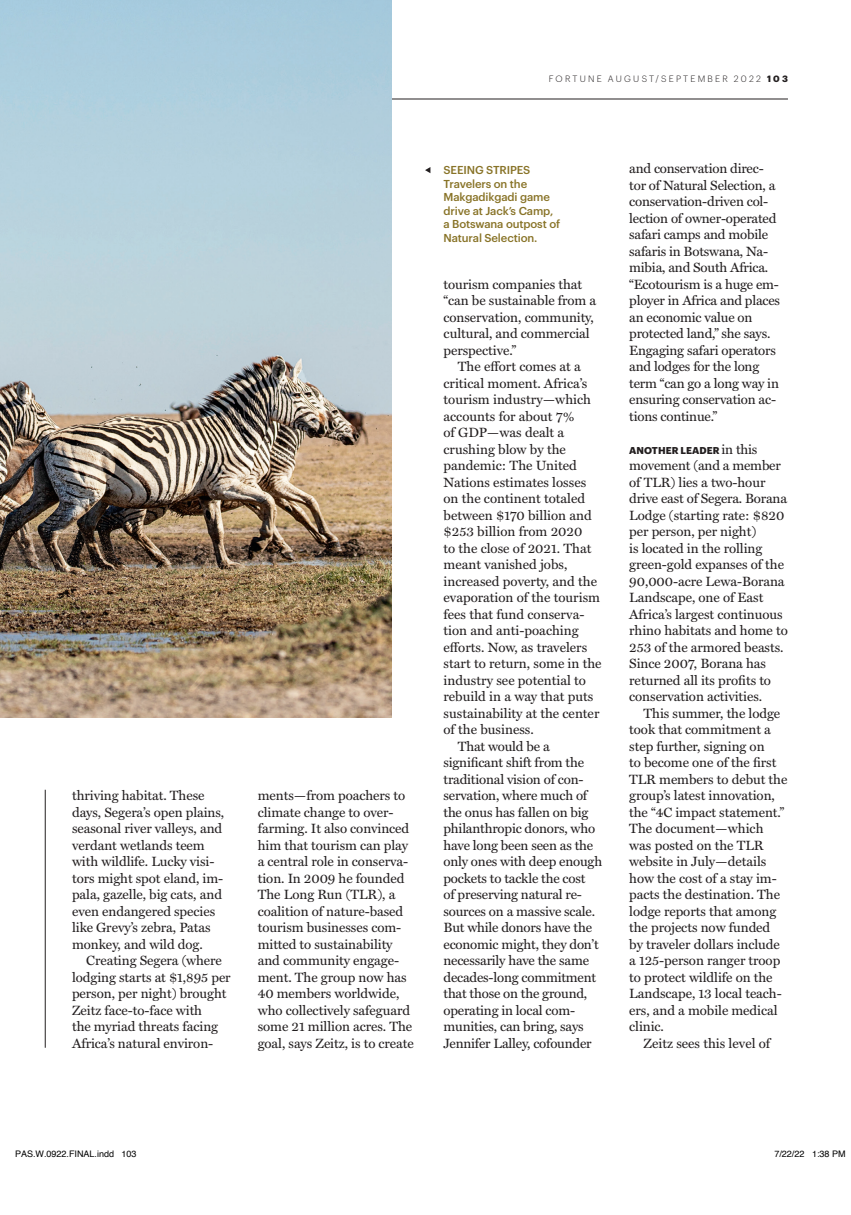
<style>
.page{position:relative;width:851px;height:1215px;background:#fff}
.page>*{position:absolute;margin:0;border:0;box-sizing:border-box;transform-origin:0 0}
.FP_Text{font:13.5px/16.5px "Miller Text";letter-spacing:-.005em;color:#231f20}
.FP_Text_no_indent{font:13.5px/16.5px "Miller Text";letter-spacing:-.005em;color:#231f20}
.FP_Passions_caption{font:500 11.25px/13.5px "Graphik";letter-spacing:-.01em;color:#887327}
.FP_Text_no_indent-2{font:700 9.75px "Graphik";letter-spacing:.005em;color:#231f20}
.t1{font:9px "Helvetica";color:#000}
.FP_Folio_Dateline_pl{font:300 9px "Graphik";letter-spacing:.245em;color:#231f20}
.s1{font-weight:700}
.s2{font-family:"Miller Text";font-weight:400;font-size:13.5px}
</style>
<div class="page">
<hr style="left:72px;top:99px;width:716px;height:1px;background:#231f20">
<hr style="left:45px;top:790px;width:1px;height:258px;background:#231f20">
<img style="left:0;top:0;width:392px;height:718px">
<svg style="left:425px;top:167px;width:5px;height:6px"></svg>
<p class="FP_Folio_Dateline_pl" style="left:548px;top:73px;width:241px">FORTUNE AUGUST/SEPTEMBER 2022 <span class="s1">103</span></p>
<p class="FP_Text" style="left:72px;top:788px;width:154px">thriving habitat. These days, Segera’s open plains, seasonal river valleys, and verdant wetlands teem with wildlife. Lucky visi&shy;tors might spot eland, im&shy;pala, gazelle, big cats, and even endangered species like Grevy’s zebra, Patas monkey, and wild dog.</p>
<p class="FP_Text" style="left:72px;top:953px;width:160px;text-indent:14px">Creating Segera (where lodging starts at $1,895 per person, per night) brought<br>Zeitz face-to-face with<br>the myriad threats facing<br>Africa’s natural environ-</p>
<p class="FP_Text" style="left:258px;top:788px;width:158px">ments—from poachers to climate change to over&shy;farming. It also convinced him that tourism can play a central role in conserva&shy;tion. In 2009 he founded<br>The Long Run (TLR), a coalition of nature-based tourism businesses com&shy;mitted to sustainability and community engage&shy;ment. The group now has<br>40 members worldwide, who collectively safeguard some 21 million acres. The goal, says Zeitz, is to create</p>
<p class="FP_Passions_caption" style="left:443px;top:162px;width:118px">SEEING STRIPES<br>Travelers on the<br>Makgadikgadi game drive at Jack’s Camp, a Botswana outpost of<br>Natural Selection.</p>
<p class="FP_Text" style="left:443px;top:276px;width:154px">tourism companies that “can be sustainable from a conservation, community, cultural, and commercial perspective.”</p>
<p class="FP_Text" style="left:443px;top:359px;width:160px;text-indent:14px">The effort comes at a critical moment. Africa’s tourism industry—which accounts for about 7%<br>of GDP—was dealt a crushing blow by the pandemic: The United<br>Nations estimates losses on the continent totaled between $170 billion and $253 billion from 2020<br>to the close of 2021. That meant vanished jobs, increased poverty, and the evaporation of the tourism fees that fund conserva&shy;tion and anti-poaching efforts. Now, as travelers start to return, some in the industry see potential to rebuild in a way that puts sustainability at the center of the business.</p>
<p class="FP_Text" style="left:443px;top:738px;width:160px;text-indent:14px">That would be a significant shift from the traditional vision of con&shy;servation, where much of the onus has fallen on big philanthropic donors, who have long been seen as the only ones with deep enough pockets to tackle the cost<br>of preserving natural re&shy;sources on a massive scale.<br>But while donors have the economic might, they don’t necessarily have the same decades-long commitment that those on the ground, operating in local com&shy;munities, can bring, says<br>Jennifer Lalley, cofounder</p>
<p class="FP_Text" style="left:629px;top:161px;width:152px">and conservation direc&shy;tor of Natural Selection, a conservation-driven col&shy;lection of owner-operated safari camps and mobile safaris in Botswana, Na&shy;mibia, and South Africa. “Ecotourism is a huge em&shy;ployer in Africa and places an economic value on protected land,” she says.<br>Engaging safari operators and lodges for the long term “can go a long way in ensuring conservation ac&shy;tions continue.”</p>
<p class="FP_Text_no_indent-2" style="left:629px;top:443px;width:130px">ANOTHER LEADER <span class="s2">in this</span></p>
<p class="FP_Text_no_indent" style="left:629px;top:458px;width:160px">movement (and a member of TLR) lies a two-hour drive east of Segera. Borana<br>Lodge (starting rate: $820 per person, per night)<br>is located in the rolling green-gold expanses of the<br>90,000-acre Lewa-Borana<br>Landscape, one of East<br>Africa’s largest continuous rhino habitats and home to<br>253 of the armored beasts.<br>Since 2007, Borana has returned all its profits to conservation activities.</p>
<p class="FP_Text" style="left:629px;top:705px;width:160px;text-indent:14px">This summer, the lodge took that commitment a step further, signing on<br>to become one of the first<br>TLR members to debut the group’s latest innovation, the “4C impact statement.”<br>The document—which was posted on the TLR website in July—details how the cost of a stay im&shy;pacts the destination. The lodge reports that among the projects now funded by traveler dollars include a 125-person ranger troop to protect wildlife on the<br>Landscape, 13 local teach&shy;ers, and a mobile medical clinic.</p>
<p class="FP_Text" style="left:643px;top:1035px;width:128px">Zeitz sees this level of</p>
<p class="t1" style="left:15px;top:1146px;width:123px">PAS.W.0922.FINAL.indd 103</p>
<p class="t1" style="left:774px;top:1146px;width:73px">7/22/22 1:38 PM</p>
</div>
